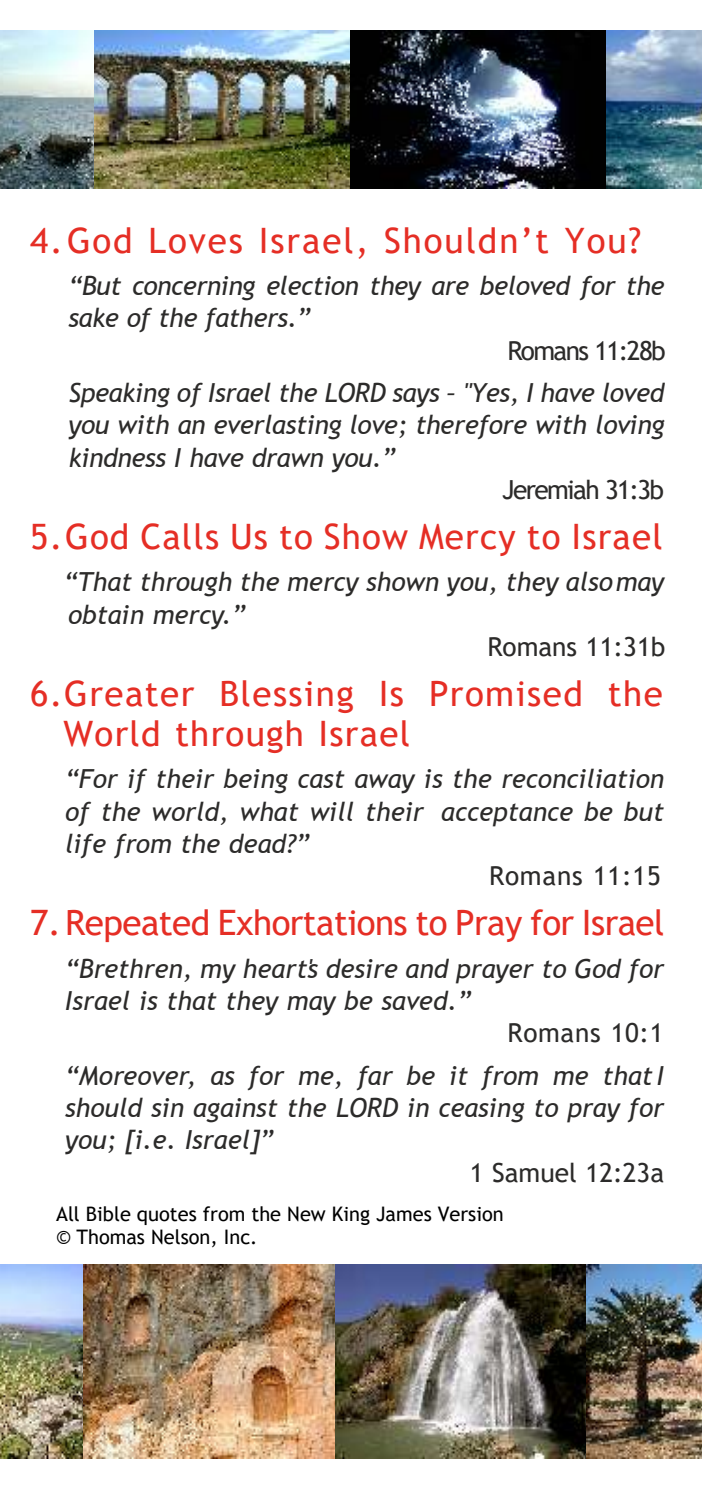
<style>
.page{position:relative;width:702px;height:1489px;background:#fff}
.page>*{position:absolute;margin:0;border:0;box-sizing:border-box;transform-origin:0 0}
.t1{font:35px/40px "Trebuchet MS";letter-spacing:.035em;color:#e52e25}
.t2{font:35px "Trebuchet MS";letter-spacing:-.015em;color:#e52e25}
.t3{font:35px "Trebuchet MS";letter-spacing:.055em;color:#e52e25}
.t4{font:italic 26.25px/32.2px "Trebuchet MS";color:#2c2b2a;text-align:justify}
.t5{font:italic 26.25px/32.2px "Trebuchet MS";letter-spacing:-.02em;color:#2c2b2a}
.t6{font:26.25px "Trebuchet MS";letter-spacing:-.06em;color:#2c2b2a}
.t7{font:26.25px "Trebuchet MS";color:#2c2b2a}
.t8{font:26.25px "Trebuchet MS";letter-spacing:.03em;color:#2c2b2a}
.t9{font:26.25px "Trebuchet MS";letter-spacing:.025em;color:#2c2b2a}
.t10{font:20px/23.2px "Trebuchet MS";color:#000}
</style>
<div class="page">
<img style="left:0;top:30px;width:702px;height:158px">
<img style="left:0;top:1264px;width:702px;height:194px">
<h1 class="t3" style="left:30px;top:227px;width:612px">4. God Loves Israel, Shouldn’t You?</h1>
<p class="t5" style="left:68px;top:272px;width:597px">“But concerning election they are beloved for the sake of the fathers.”</p>
<p class="t6" style="left:507px;top:340px;width:160px">Romans 11:28b</p>
<p class="t4" style="left:68px;top:379px;width:597px">Speaking of Israel the LORD says – "Yes, I have loved you with an everlasting love; therefore with loving kindness I have drawn you.”</p>
<p class="t6" style="left:502px;top:479px;width:163px">Jeremiah 31:3b</p>
<h1 class="t1" style="left:30px;top:519px;width:634px">5. God Calls Us to Show Mercy to Israel</h1>
<p class="t4" style="left:64px;top:568px;width:602px">“That through the mercy shown you, they also may obtain mercy.”</p>
<p class="t7" style="left:487px;top:636px;width:180px">Romans 11:31b</p>
<h1 class="t1" style="left:63px;top:676px;width:601px;text-indent:-33px">6.Greater Blessing Is Promised the<br>World through Israel</h1>
<p class="t4" style="left:65px;top:765px;width:600px">“For if their being cast away is the reconciliation of the world, what will their acceptance be but life from the dead?”</p>
<p class="t8" style="left:489px;top:866px;width:173px">Romans 11:15</p>
<h1 class="t2" style="left:30px;top:909px;width:636px">7. Repeated Exhortations to Pray for Israel</h1>
<p class="t4" style="left:65px;top:954px;width:600px">“Brethren, my heart's desire and prayer to God for<br>Israel is that they may be saved.”</p>
<p class="t9" style="left:507px;top:1023px;width:157px">Romans 10:1</p>
<p class="t4" style="left:65px;top:1061px;width:600px">“Moreover, as for me, far be it from me that I should sin against the LORD in ceasing to pray for you; [i.e. Israel]”</p>
<p class="t7" style="left:469px;top:1162px;width:196px">1 Samuel 12:23a</p>
<p class="t10" style="left:56px;top:1203px;width:449px">All Bible quotes from the New King James Version © Thomas Nelson, Inc.</p>
</div>
